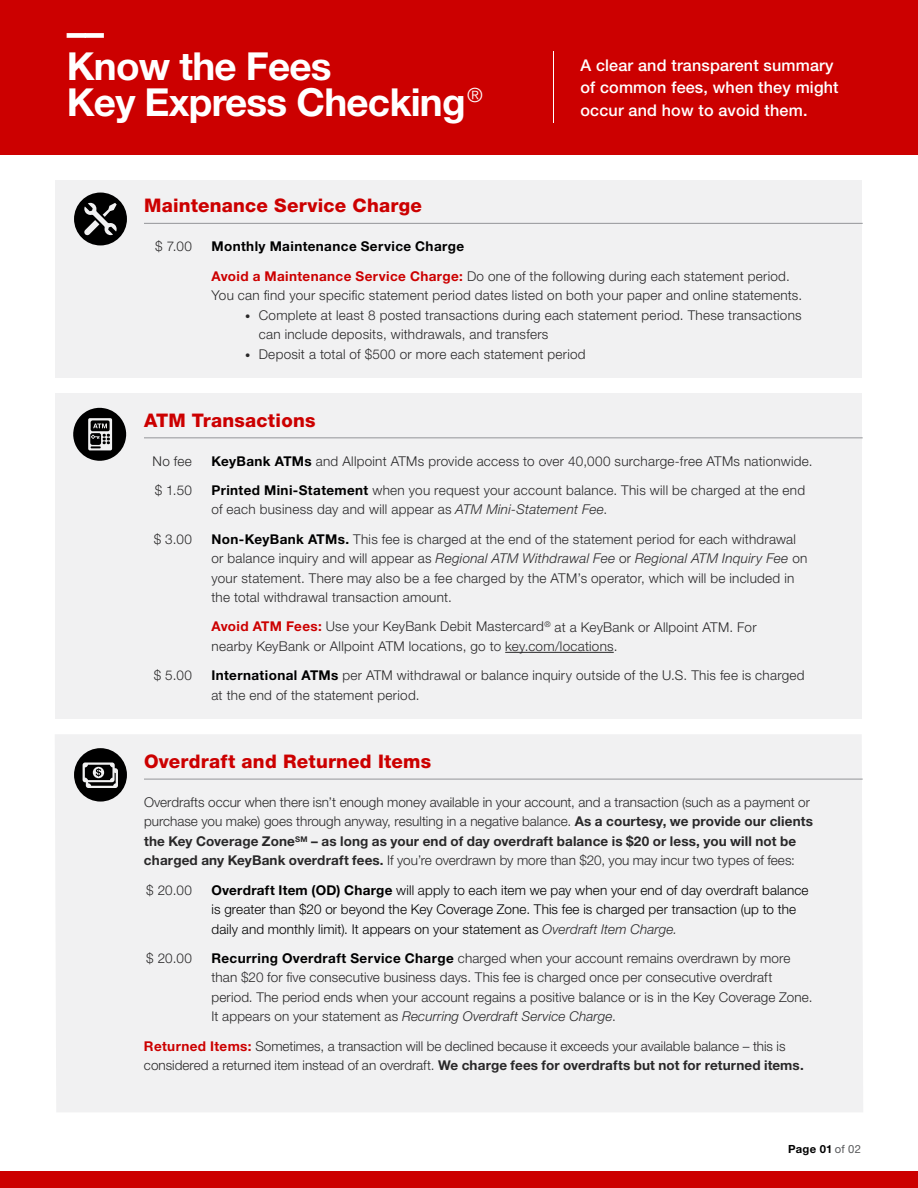
<style>
.page{position:relative;width:918px;height:1188px;background:#fff}
.page>*{position:absolute;margin:0;border:0;box-sizing:border-box;transform-origin:0 0}
.t1{font:700 38.7px/35.5px "Helvetica Neue LT Std";letter-spacing:-.02em;color:#fff}
.t2{font:800 18.75px "Helvetica Neue LT Std";letter-spacing:.01em;color:#c00}
.t3{font:500 16.2px/22.5px "Helvetica Neue LT Std";letter-spacing:.01em;color:#fff}
.t4{font:300 13.5px/19.5px "Helvetica Neue LT Std";letter-spacing:.015em;color:#292829}
.t5{font:300 13.5px/19.5px "Helvetica Neue LT Std";letter-spacing:.01em;color:#000}
.t6{font:700 11.25px "Helvetica Neue LT Std";letter-spacing:.025em;color:#000}
.s1{font-weight:700;color:#000}
.s2{font-weight:700;color:#c00}
.s3{font-size:10.5px}
.s4{font-style:italic}
.s5{font-weight:700}
.s6{font-style:italic;color:#292829}
.s7{font-weight:400;color:#58595b}
</style>
<div class="page">
<div style="left:56px;top:180px;width:806px;height:198px;background:#f1f1f2"></div>
<div style="left:56px;top:393px;width:806px;height:325px;background:#f1f1f2"></div>
<div style="left:55px;top:734px;width:808px;height:378px;background:#f1f1f2"></div>
<hr style="left:144px;top:223px;width:719px;height:1px;background:#939598">
<hr style="left:144px;top:438px;width:719px;height:1px;background:#939598">
<hr style="left:505px;top:652px;width:109px;height:1px;background:#292829">
<hr style="left:144px;top:779px;width:719px;height:1px;background:#939598">
<svg style="left:74px;top:748px;width:53px;height:54px"></svg>
<svg style="left:73px;top:408px;width:53px;height:53px"></svg>
<svg style="left:74px;top:193px;width:53px;height:52px"></svg>
<div style="left:0;top:1172px;width:918px;height:16px;background:#c00"></div>
<div style="left:0;top:0;width:918px;height:154px;background:#c00"></div>
<hr style="left:553px;top:51px;width:1px;height:72px;background:#fff">
<h1 class="t1" style="left:67px;top:13px;width:39px">––</h1>
<h1 class="t1" style="left:67px;top:48px;width:418px">Know the Fees<br>Key Express Checking<sup>®</sup></h1>
<p class="t3" style="left:580px;top:54px;width:260px">A clear and transparent summary of common fees, when they might occur and how to avoid them.</p>
<h2 class="t2" style="left:144px;top:194px;width:280px">Maintenance Service Charge</h2>
<p class="t4" style="left:212px;top:232px;width:580px;line-height:29.2px"><span class="s1">Monthly Maintenance Service Charge<br></span><span class="s2">Avoid a Maintenance Service Charge:</span> Do one of the following during each statement period.</p>
<p class="t4" style="left:212px;top:285px;width:592px">You can find your specific statement period dates listed on both your paper and online statements.</p>
<p class="t4" style="left:259px;top:305px;width:544px;text-indent:-14px"><span class="s3">•</span> Complete at least 8 posted transactions during each statement period. These transactions can include deposits, withdrawals, and transfers</p>
<p class="t4" style="left:245px;top:344px;width:342px"><span class="s3">•</span> Deposit a total of $500 or more each statement period</p>
<p class="t4" style="left:155px;top:236px;width:38px">$ 7.00</p>
<h2 class="t2" style="left:144px;top:409px;width:173px">ATM Transactions</h2>
<p class="t4" style="left:212px;top:446px;width:603px;line-height:29.2px"><span class="s1">KeyBank ATMs</span> and Allpoint ATMs provide access to over 40,000 surcharge-free ATMs nationwide.<br><span class="s1">Printed Mini-Statement</span> when you request your account balance. This will be charged at the end</p>
<p class="t4" style="left:212px;top:495px;width:586px;line-height:29.2px">of each business day and will appear as <span class="s4">ATM Mini-Statement Fee</span>.<br><span class="s1">Non-KeyBank ATMs.</span> This fee is charged at the end of the statement period for each withdrawal</p>
<p class="t4" style="left:212px;top:548px;width:597px">or balance inquiry and will appear as <span class="s4">Regional ATM Withdrawal Fee</span> or <span class="s4">Regional ATM Inquiry Fee</span> on your statement. There may also be a fee charged by the ATM’s operator, which will be included in the total withdrawal transaction amount.</p>
<p class="t4" style="left:211px;top:617px;width:547px"><span class="s2">Avoid ATM Fees:</span> Use your KeyBank Debit Mastercard<sup>®</sup> at a KeyBank or Allpoint ATM. For nearby KeyBank or Allpoint ATM locations, go to key.com/locations.</p>
<p class="t4" style="left:211px;top:665px;width:595px"><span class="s1">International ATMs</span> per ATM withdrawal or balance inquiry outside of the U.S. This fee is charged at the end of the statement period.</p>
<p class="t4" style="left:153px;top:451px;width:41px">No fee</p>
<p class="t4" style="left:155px;top:480px;width:39px">$ 1.50</p>
<p class="t4" style="left:154px;top:529px;width:40px">$ 3.00</p>
<p class="t4" style="left:154px;top:665px;width:40px">$ 5.00</p>
<h2 class="t2" style="left:144px;top:750px;width:289px">Overdraft and Returned Items</h2>
<p class="t4" style="left:144px;top:792px;width:670px">Overdrafts occur when there isn’t enough money available in your account, and a transaction (such as a payment or purchase you make) goes through anyway, resulting in a negative balance. <span class="s5">As a courtesy, we provide our clients the Key Coverage Zone</span><sup>SM</sup> <span class="s5">– as long as your end of day overdraft balance is $20 or less, you will not be charged any KeyBank overdraft fees.</span> If you’re overdrawn by more than $20, you may incur two types of fees:</p>
<p class="t5" style="left:211px;top:880px;width:599px"><span class="s5">Overdraft Item (OD) Charge</span> will apply to each item we pay when your end of day overdraft balance is greater than $20 or beyond the Key Coverage Zone. This fee is charged per transaction (up to the daily and monthly limit). It appears on your statement as <span class="s6">Overdraft Item Charge.</span></p>
<p class="t4" style="left:211px;top:948px;width:603px"><span class="s1">Recurring Overdraft Service Charge</span> charged when your account remains overdrawn by more than $20 for five consecutive business days. This fee is charged once per consecutive overdraft period. The period ends when your account regains a positive balance or is in the Key Coverage Zone.<br>It appears on your statement as <span class="s4">Recurring Overdraft Service Charge</span>.</p>
<p class="t4" style="left:144px;top:1036px;width:661px"><span class="s2">Returned Items:</span> Sometimes, a transaction will be declined because it exceeds your available balance – this is considered a returned item instead of an overdraft. <span class="s5">We charge fees for overdrafts but not for returned items.</span></p>
<p class="t4" style="left:146px;top:880px;width:47px">$ 20.00</p>
<p class="t4" style="left:146px;top:948px;width:47px">$ 20.00</p>
<p class="t6" style="left:788px;top:1142px;width:74px">Page 01 <span class="s7">of 02</span></p>
</div>
